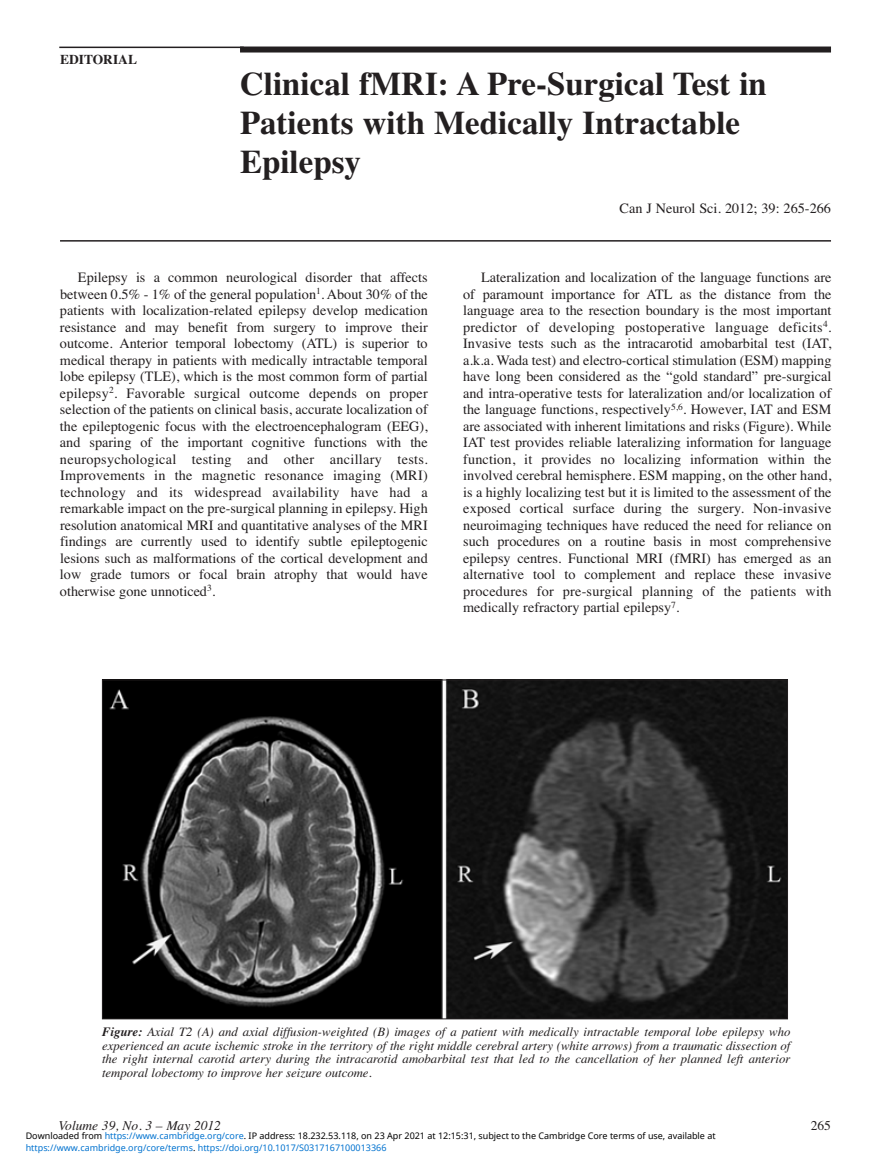
<style>
.page{position:relative;width:891px;height:1175px;background:#fff}
.page>*{position:absolute;margin:0;border:0;box-sizing:border-box;transform-origin:0 0}
.t1{font:700 33px/39px "Times";color:#231f20}
.t2{font:14.25px/16.5px "Times";color:#231f20;text-align:justify}
.t3{font:italic 13.5px "Times";color:#231f20}
.t4{font:700 13.5px "Times";color:#231f20}
.t5{font:13.5px "Times";color:#231f20}
.t6{font:italic 12.75px/13.5px "Times";color:#231f20;text-align:justify}
.t7{font:9px "Noto Sans";color:#000}
.t8{font:9px "Noto Sans";color:#0172cf}
.s1{font-weight:700}
.s2{color:#0172cf}
.s3{color:#000}
</style>
<div class="page">
<div style="left:240px;top:46px;width:591px;height:6px;background:#231f20"></div>
<hr style="left:60px;top:240px;width:771px;height:2px;background:#231f20">
<hr style="left:59px;top:47px;width:185px;height:1px;background:#231f20">
<img style="left:104px;top:681px;width:682px;height:336px">
<p class="t4" style="left:60px;top:52px;width:79px">EDITORIAL</p>
<h1 class="t1" style="left:240px;top:64px;width:529px">Clinical fMRI: A Pre-Surgical Test in<br>Patients with Medically Intractable<br>Epilepsy</h1>
<p class="t2" style="left:620px;top:200px;width:213px">Can J Neurol Sci. 2012; 39: 265-266</p>
<p class="t2" style="left:60px;top:269px;width:369px;text-indent:18px">Epilepsy is a common neurological disorder that affects between 0.5% - 1% of the general population<sup>1</sup>. About 30% of the patients with localization-related epilepsy develop medication resistance and may benefit from surgery to improve their outcome. Anterior temporal lobectomy (ATL) is superior to medical therapy in patients with medically intractable temporal lobe epilepsy (TLE), which is the most common form of partial epilepsy<sup>2</sup>. Favorable surgical outcome depends on proper selection of the patients on clinical basis, accurate localization of the epileptogenic focus with the electroencephalogram (EEG), and sparing of the important cognitive functions with the neuropsychological testing and other ancillary tests.<br>Improvements in the magnetic resonance imaging (MRI) technology and its widespread availability have had a remarkable impact on the pre-surgical planning in epilepsy. High resolution anatomical MRI and quantitative analyses of the MRI findings are currently used to identify subtle epileptogenic lesions such as malformations of the cortical development and low grade tumors or focal brain atrophy that would have otherwise gone unnoticed<sup>3</sup>.</p>
<p class="t2" style="left:463px;top:269px;width:370px;text-indent:18px">Lateralization and localization of the language functions are of paramount importance for ATL as the distance from the language area to the resection boundary is the most important predictor of developing postoperative language deficits<sup>4</sup>.<br>Invasive tests such as the intracarotid amobarbital test (IAT, a.k.a. Wada test) and electro-cortical stimulation (ESM) mapping have long been considered as the “gold standard” pre-surgical and intra-operative tests for lateralization and/or localization of the language functions, respectively<sup>5,6</sup>. However, IAT and ESM are associated with inherent limitations and risks (Figure). While IAT test provides reliable lateralizing information for language function, it provides no localizing information within the involved cerebral hemisphere. ESM mapping, on the other hand, is a highly localizing test but it is limited to the assessment of the exposed cortical surface during the surgery. Non-invasive neuroimaging techniques have reduced the need for reliance on such procedures on a routine basis in most comprehensive epilepsy centres. Functional MRI (fMRI) has emerged as an alternative tool to complement and replace these invasive procedures for pre-surgical planning of the patients with medically refractory partial epilepsy<sup>7</sup>.</p>
<p class="t6" style="left:102px;top:1025px;width:690px"><span class="s1">Figure:</span> Axial T2 (A) and axial diffusion-weighted (B) images of a patient with medically intractable temporal lobe epilepsy who experienced an acute ischemic stroke in the territory of the right middle cerebral artery (white arrows) from a traumatic dissection of the right internal carotid artery during the intracarotid amobarbital test that led to the cancellation of her planned left anterior temporal lobectomy to improve her seizure outcome.</p>
<p class="t3" style="left:59px;top:1117px;width:164px">Volume 39, No. 3 – May 2012</p>
<p class="t5" style="left:811px;top:1117px;width:22px">265</p>
<p class="t7" style="left:26px;top:1129px;width:691px">Downloaded from <span class="s2">https://www.cambridge.org/core</span>. IP address: 18.232.53.118, on 23 Apr 2021 at 12:15:31, subject to the Cambridge Core terms of use, available at</p>
<p class="t8" style="left:26px;top:1141px;width:362px">https://www.cambridge.org/core/terms<span class="s3">.</span> https://doi.org/10.1017/S0317167100013366</p>
</div>
